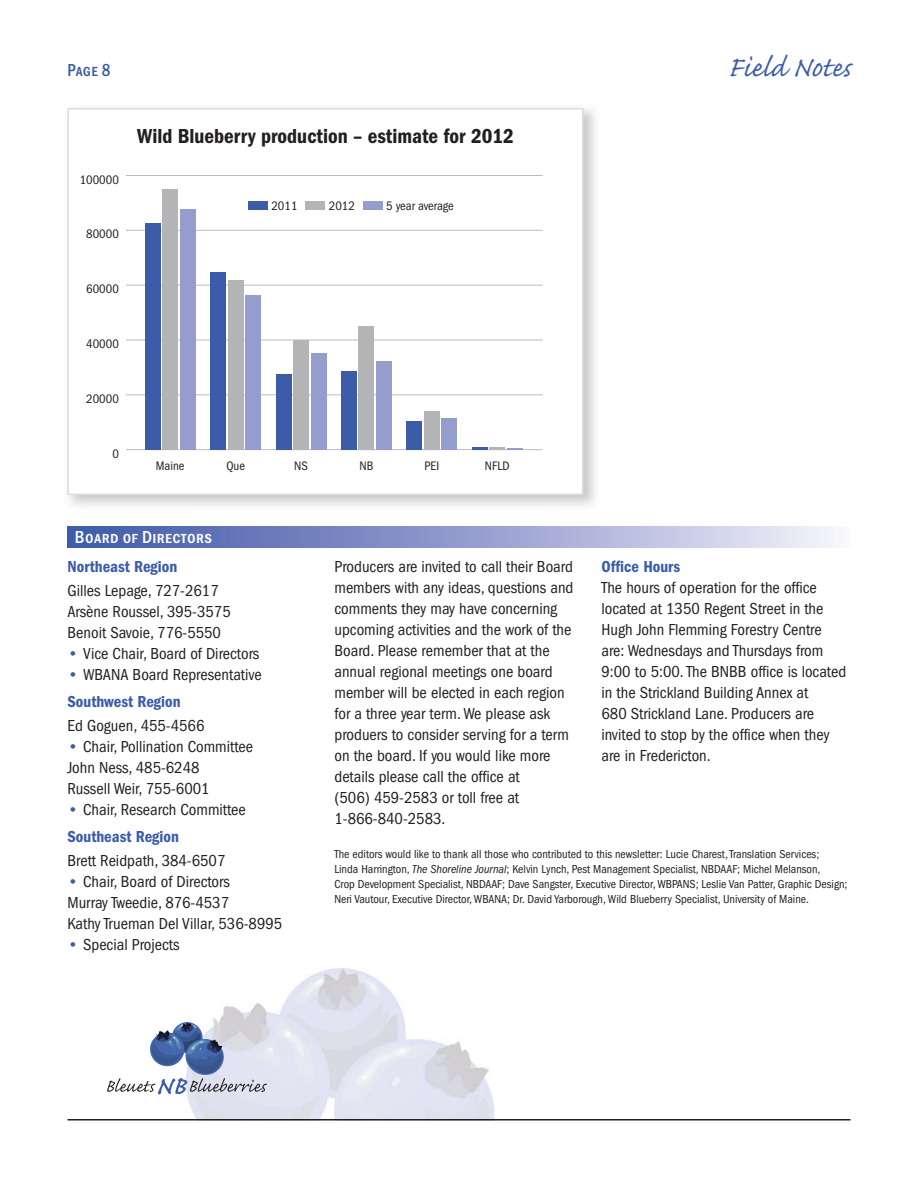
<style>
.page{position:relative;width:918px;height:1188px;background:#fff}
.page>*{position:absolute;margin:0;border:0;box-sizing:border-box;transform-origin:0 0}
.t1{font:36px "Caflisch Script";letter-spacing:-.005em;color:#3c5caa}
.t2{font:600 condensed 21px "Franklin Gothic";color:#231f20}
.t3{font:700 18px "Franklin Gothic Cond Sm Caps";letter-spacing:.02em;color:#fff}
.t4{font:700 18px "Franklin Gothic Cond Sm Caps";color:#3c5caa;scale:.95 1}
.t5{font:condensed 16.5px/21px "Franklin Gothic";color:#231f20}
.t6{font:600 condensed 16.5px "Franklin Gothic";color:#3c5caa}
.t7{font:condensed 12.75px "Franklin Gothic";color:#231f20}
.t8{font:condensed 12px/15px "Franklin Gothic";color:#231f20}
.s1{font-family:"Franklin Gothic Itc T";font-weight:500;font-stretch:normal;color:#3c5caa}
.s2{font-weight:600;color:#3c5caa}
.s3{font-style:italic}
</style>
<div class="page">
<img style="left:187px;top:969px;width:307px;height:150px">
<svg style="left:107px;top:1022px;width:160px;height:72px"></svg>
<hr style="left:68px;top:1119px;width:782px;height:1px;background:#231f20">
<div style="left:68px;top:526px;width:782px;height:22px;background:linear-gradient(to right,#3b53a6,#f2eef9)"></div>
<hr style="left:126px;top:449px;width:416px;height:1px;background:#bbbdc0">
<hr style="left:126px;top:394px;width:417px;height:1px;background:#bbbdc0">
<hr style="left:126px;top:340px;width:417px;height:1px;background:#bbbdc0">
<hr style="left:126px;top:285px;width:417px;height:1px;background:#bbbdc0">
<hr style="left:126px;top:230px;width:417px;height:1px;background:#bbbdc0">
<hr style="left:126px;top:175px;width:417px;height:1px;background:#bbbdc0">
<div style="left:180px;top:209px;width:16px;height:241px;background:#959cce"></div>
<div style="left:245px;top:295px;width:16px;height:155px;background:#959cce"></div>
<div style="left:311px;top:353px;width:15px;height:97px;background:#959cce"></div>
<div style="left:376px;top:361px;width:16px;height:89px;background:#959cce"></div>
<div style="left:441px;top:418px;width:16px;height:32px;background:#959cce"></div>
<div style="left:162px;top:189px;width:16px;height:261px;background:#b2b4b6"></div>
<div style="left:228px;top:280px;width:16px;height:170px;background:#b2b4b6"></div>
<div style="left:293px;top:340px;width:16px;height:110px;background:#b2b4b6"></div>
<div style="left:359px;top:326px;width:15px;height:124px;background:#b2b4b6"></div>
<div style="left:424px;top:411px;width:16px;height:39px;background:#b2b4b6"></div>
<svg style="left:489px;top:448px;width:34px;height:2px"></svg>
<div style="left:145px;top:223px;width:16px;height:227px;background:#3c5caa"></div>
<div style="left:210px;top:272px;width:16px;height:178px;background:#3c5caa"></div>
<div style="left:276px;top:374px;width:15px;height:76px;background:#3c5caa"></div>
<div style="left:341px;top:372px;width:16px;height:78px;background:#3c5caa"></div>
<div style="left:407px;top:421px;width:15px;height:29px;background:#3c5caa"></div>
<hr style="left:472px;top:447px;width:16px;height:3px;background:#3c5caa">
<div style="left:248px;top:201px;width:20px;height:9px;background:#3c5caa"></div>
<div style="left:306px;top:201px;width:19px;height:9px;background:#b2b4b6"></div>
<div style="left:363px;top:201px;width:19px;height:9px;background:#959cce"></div>
<div style="left:68px;top:108px;width:516px;height:387px;border:2px solid #dcddde"></div>
<p class="t4" style="left:68px;top:59px;width:47px">Page 8</p>
<h1 class="t1" style="left:728px;top:42px;width:124px">Field Notes</h1>
<p class="t7" style="left:80px;top:175px;width:41px">100000</p>
<p class="t7" style="left:86px;top:229px;width:34px">80000</p>
<p class="t7" style="left:86px;top:284px;width:34px">60000</p>
<p class="t7" style="left:86px;top:339px;width:34px">40000</p>
<p class="t7" style="left:86px;top:394px;width:34px">20000</p>
<p class="t7" style="left:112px;top:449px;width:8px">0</p>
<p class="t2" style="left:137px;top:128px;width:378px">Wild Blueberry production – estimate for 2012</p>
<p class="t7" style="left:271px;top:201px;width:28px">2011</p>
<p class="t7" style="left:329px;top:201px;width:28px">2012</p>
<p class="t7" style="left:386px;top:201px;width:69px">5 year average</p>
<p class="t7" style="left:156px;top:461px;width:30px">Maine</p>
<p class="t7" style="left:226px;top:461px;width:20px">Que</p>
<p class="t7" style="left:294px;top:461px;width:15px">NS</p>
<p class="t7" style="left:360px;top:461px;width:15px">NB</p>
<p class="t7" style="left:424px;top:461px;width:16px">PEI</p>
<p class="t7" style="left:485px;top:461px;width:26px">NFLD</p>
<p class="t3" style="left:75px;top:526px;width:139px">Board of Directors</p>
<p class="t6" style="left:68px;top:561px;width:111px">Northeast Region</p>
<p class="t5" style="left:68px;top:582px;width:165px">Gilles Lepage, 727-2617<br>Arsène Roussel, 395-3575<br>Benoit Savoie, 776-5550</p>
<p class="t5" style="left:68px;top:645px;width:193px"><span class="s1">•</span> Vice Chair, Board of Directors</p>
<p class="t5" style="left:68px;top:663px;width:196px;line-height:27px"><span class="s1">•</span> WBANA Board Representative<br><span class="s2">Southwest Region</span></p>
<p class="t5" style="left:68px;top:717px;width:138px">Ed Goguen, 455-4566</p>
<p class="t5" style="left:68px;top:738px;width:187px"><span class="s1">•</span> Chair, Pollination Committee<br>John Ness, 485-6248<br>Russell Weir, 755-6001</p>
<p class="t5" style="left:68px;top:798px;width:180px;line-height:27px"><span class="s1">•</span> Chair, Research Committee<br><span class="s2">Southeast Region</span></p>
<p class="t5" style="left:68px;top:852px;width:159px">Brett Reidpath, 384-6507</p>
<p class="t5" style="left:68px;top:873px;width:216px"><span class="s1">•</span> Chair, Board of Directors<br>Murray Tweedie, 876-4537<br>Kathy Trueman Del Villar, 536-8995</p>
<p class="t5" style="left:68px;top:936px;width:114px"><span class="s1">•</span> Special Projects</p>
<p class="t5" style="left:334px;top:558px;width:240px">Producers are invited to call their Board members with any ideas, questions and comments they may have concerning upcoming activities and the work of the Board. Please remember that at the annual regional meetings one board member will be elected in each region for a three year term. We please ask produers to consider serving for a term on the board. If you would like more details please call the office at<br>(506) 459-2583 or toll free at 1-866-840-2583.</p>
<p class="t6" style="left:602px;top:561px;width:80px">Office Hours</p>
<p class="t5" style="left:602px;top:579px;width:246px">The hours of operation for the office located at 1350 Regent Street in the Hugh John Flemming Forestry Centre are: Wednesdays and Thursdays from 9:00 to 5:00. The BNBB office is located in the Strickland Building Annex at<br>680 Strickland Lane. Producers are invited to stop by the office when they are in Fredericton.</p>
<p class="t8" style="left:334px;top:848px;width:515px">The editors would like to thank all those who contributed to this newsletter: Lucie Charest, Translation Services;<br>Linda Harrington, <span class="s3">The Shoreline Journal</span>; Kelvin Lynch, Pest Management Specialist, NBDAAF; Michel Melanson,<br>Crop Development Specialist, NBDAAF; Dave Sangster, Executive Director, WBPANS; Leslie Van Patter, Graphic Design; Neri Vautour, Executive Director, WBANA; Dr. David Yarborough, Wild Blueberry Specialist, University of Maine.</p>
</div>
